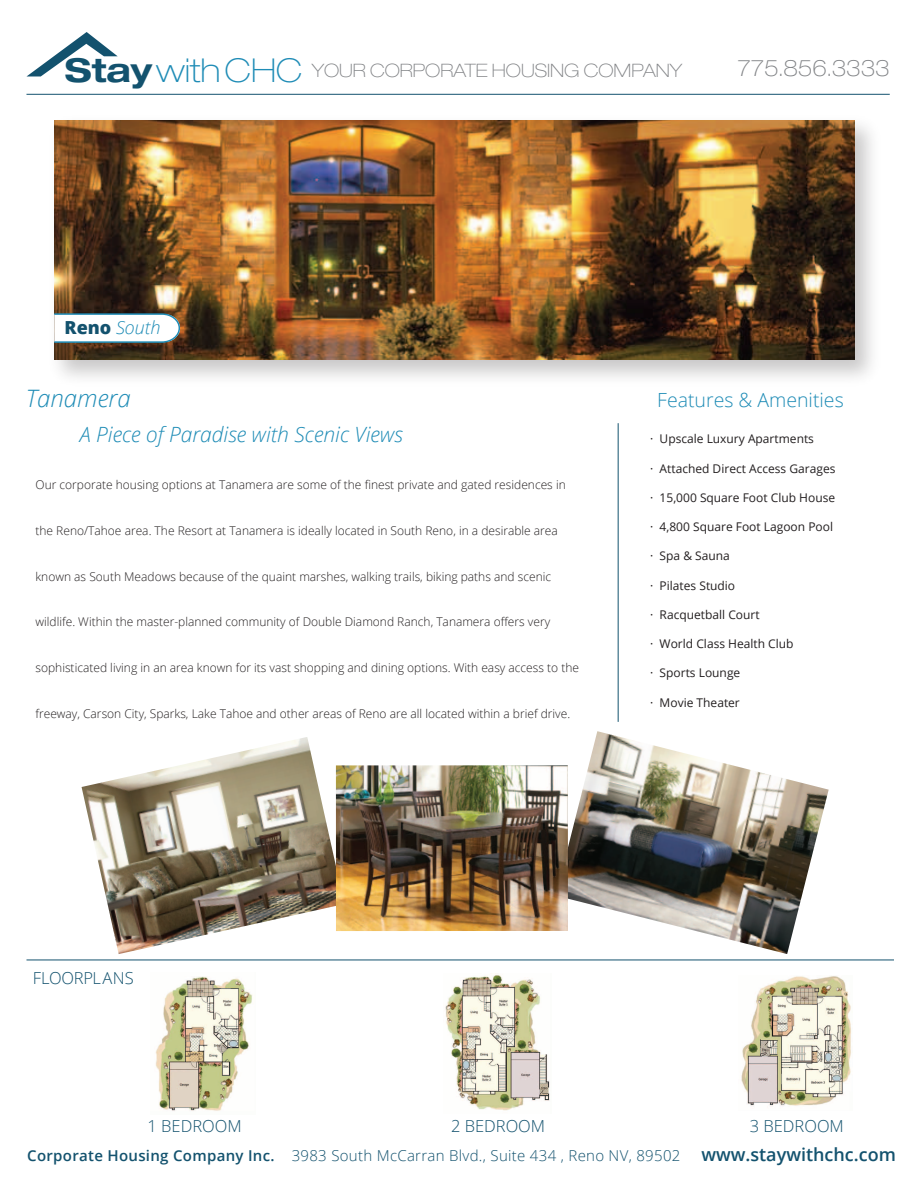
<style>
.page{position:relative;width:918px;height:1188px;background:#fff}
.page>*{position:absolute;margin:0;border:0;box-sizing:border-box;transform-origin:0 0}
.t1{font:italic 300 24px "Open Sans";color:#1f8cb6}
.t2{font:100 expanded 22.35px "Helvetica Neue LT Std";color:#818386}
.t3{font:italic 300 21px "Open Sans";color:#1f8cb6}
.t4{font:300 19.5px "Open Sans";color:#1f8cb6}
.t5{font:100 expanded 18.45px "Helvetica Neue LT Std";color:#818386}
.t6{font:italic 300 18px "Open Sans";color:#1f8cb6}
.t7{font:300 16.5px "Open Sans";color:#13526e}
.t8{font:300 15px "Open Sans";letter-spacing:.02em;color:#13526e}
.t9{font:300 12px "Open Sans";color:#231f20}
.t10{font:12px "Open Sans";color:#231f20}
.s1{font-family:"Helvetica Neue";font-weight:700;font-size:33px;color:#13526e}
.s2{font-family:"Helvetica Neue";font-size:33px;color:#1f8cb6}
.s3{font-weight:800;font-style:normal;color:#13526e}
.s4{font-weight:600}
.s5{font-weight:600;font-size:18px}
</style>
<div class="page">
<img style="left:38px;top:76px;width:852px;height:427px">
<img style="left:54px;top:120px;width:800px;height:240px">
<svg style="left:54px;top:313px;width:126px;height:30px"></svg>
<img style="left:155px;top:976px;width:98px;height:135px">
<img style="left:741px;top:976px;width:110px;height:131px">
<img style="left:445px;top:973px;width:105px;height:138px">
<hr style="left:26px;top:960px;width:868px;height:1px;background:#13526e">
<hr style="left:26px;top:94px;width:864px;height:1px;background:#13526e">
<hr style="left:618px;top:423px;width:1px;height:299px;background:#13526e">
<svg style="left:27px;top:32px;width:91px;height:44px"></svg>
<img style="left:568px;top:731px;width:261px;height:223px">
<img style="left:82px;top:737px;width:254px;height:217px">
<img style="left:336px;top:765px;width:232px;height:166px">
<h3 class="t5" style="left:65px;top:60px;width:619px"><span class="s1">Stay</span><span class="s2">withCHC</span> YOUR CORPORATE HOUSING COMPANY</h3>
<h2 class="t2" style="left:738px;top:55px;width:154px">775.856.3333</h2>
<h3 class="t6" style="left:65px;top:315px;width:97px"><span class="s3">Reno</span> South</h3>
<h1 class="t1" style="left:26px;top:382px;width:106px">Tanamera</h1>
<h3 class="t3" style="left:80px;top:420px;width:325px">A Piece of Paradise with Scenic Views</h3>
<p class="t9" style="left:35px;top:477px;width:532px">Our corporate housing options at Tanamera are some of the finest private and gated residences in</p>
<p class="t9" style="left:35px;top:522px;width:524px">the Reno/Tahoe area. The Resort at Tanamera is ideally located in South Reno, in a desirable area</p>
<p class="t9" style="left:35px;top:568px;width:517px">known as South Meadows because of the quaint marshes, walking trails, biking paths and scenic</p>
<p class="t9" style="left:35px;top:614px;width:516px">wildlife. Within the master-planned community of Double Diamond Ranch, Tanamera offers very</p>
<p class="t9" style="left:35px;top:660px;width:545px">sophisticated living in an area known for its vast shopping and dining options. With easy access to the</p>
<p class="t9" style="left:35px;top:705px;width:536px">freeway, Carson City, Sparks, Lake Tahoe and other areas of Reno are all located within a brief drive.</p>
<h3 class="t4" style="left:657px;top:387px;width:188px">Features &amp; Amenities</h3>
<p class="t10" style="left:650px;top:431px;width:165px">· Upscale Luxury Apartments</p>
<p class="t10" style="left:650px;top:460px;width:187px">· Attached Direct Access Garages</p>
<p class="t10" style="left:650px;top:489px;width:186px">· 15,000 Square Foot Club House</p>
<p class="t10" style="left:650px;top:519px;width:184px">· 4,800 Square Foot Lagoon Pool</p>
<p class="t10" style="left:650px;top:548px;width:81px">· Spa &amp; Sauna</p>
<p class="t10" style="left:650px;top:577px;width:87px">· Pilates Studio</p>
<p class="t10" style="left:650px;top:606px;width:111px">· Racquetball Court</p>
<p class="t10" style="left:650px;top:636px;width:145px">· World Class Health Club</p>
<p class="t10" style="left:650px;top:665px;width:92px">· Sports Lounge</p>
<p class="t10" style="left:650px;top:694px;width:91px">· Movie Theater</p>
<h3 class="t7" style="left:33px;top:967px;width:102px">FLOORPLANS</h3>
<h3 class="t7" style="left:148px;top:1115px;width:96px">1 BEDROOM</h3>
<h3 class="t7" style="left:451px;top:1115px;width:96px">2 BEDROOM</h3>
<h3 class="t7" style="left:750px;top:1115px;width:96px">3 BEDROOM</h3>
<p class="t8" style="left:27px;top:1146px;width:870px"><span class="s4">Corporate Housing Company Inc.</span> 3983 South McCarran Blvd., Suite 434 , Reno NV, 89502 <span class="s5">www.staywithchc.com</span></p>
</div>
